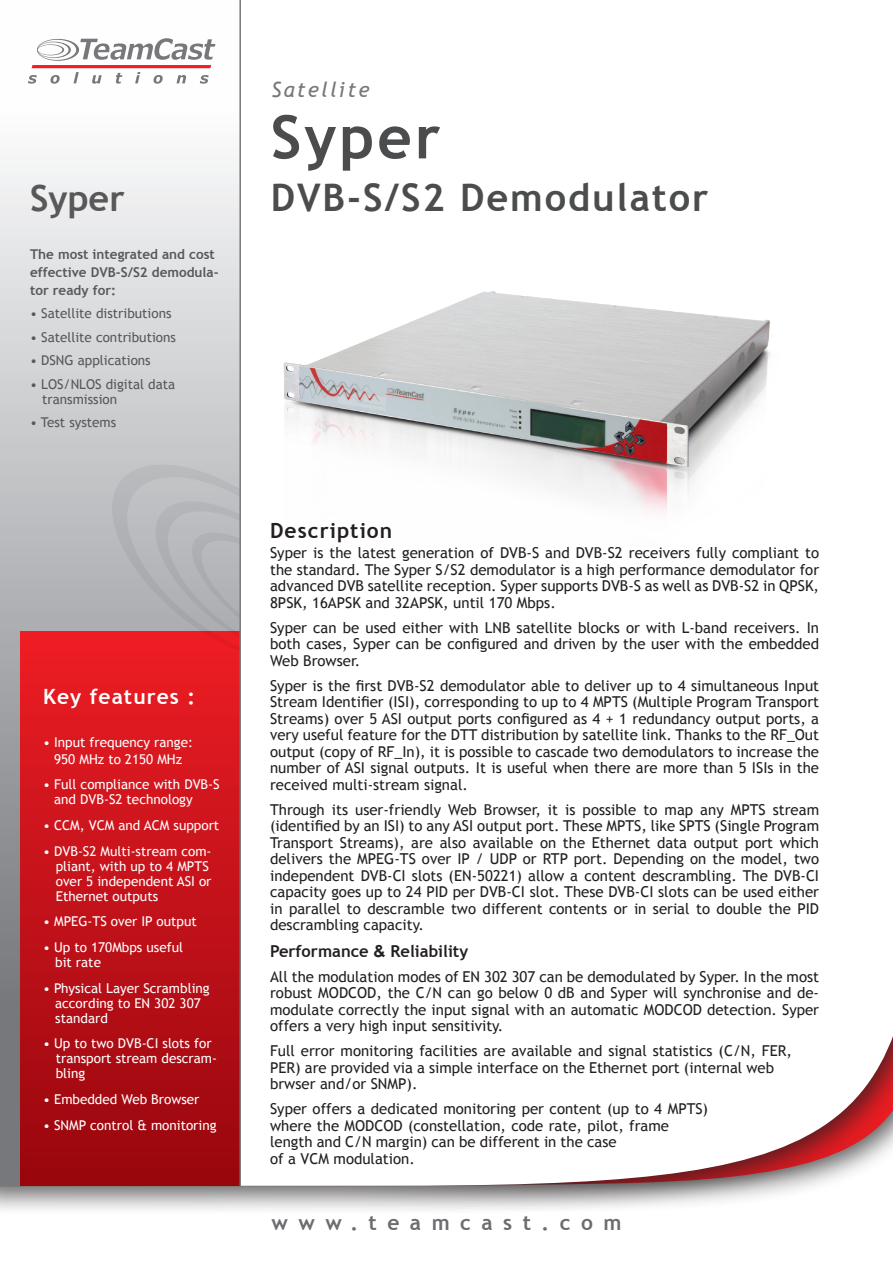
<style>
.page{position:relative;width:893px;height:1263px;background:#fff}
.page>*{position:absolute;margin:0;border:0;box-sizing:border-box;transform-origin:0 0}
.t1{font:700 60px "Trebuchet MS";letter-spacing:.05em;color:#4b4c4d}
.t2{font:700 38.1px "Trebuchet MS";letter-spacing:.05em;color:#4b4c4d}
.t3{font:700 36px "Trebuchet MS";color:#57585a}
.t4{font:700 21px "Trebuchet MS";letter-spacing:.5em;color:#6c6d70}
.t5{font:700 21px "Trebuchet MS";letter-spacing:.05em;color:#fff}
.t6{font:700 21px "Trebuchet MS";letter-spacing:.05em;color:#231f20}
.t7{font:italic 21px "Trebuchet MS";letter-spacing:.1em;color:#76787b}
.t8{font:700 16.5px "Trebuchet MS";color:#231f20}
.t9{font:15px/16.5px "Trebuchet MS";color:#231f20;text-align:justify}
.t10{font:13.5px/15px "Trebuchet MS";color:#fff}
.t11{font:13.5px/15px "Trebuchet MS";color:#57585a}
.t12{font:700 13.5px/18px "Trebuchet MS";color:#57585a}
.s1{font-family:"Arial"}
</style>
<div class="page">
<svg style="left:696px;top:1036px;width:197px;height:150px"></svg>
<div style="left:0;top:0;width:240px;height:1186px;background:linear-gradient(to bottom,#fff,#626468)"></div>
<svg style="left:0;top:1170px;width:777px;height:40px"></svg>
<img style="left:283px;top:291px;width:487px;height:223px">
<div style="left:20px;top:631px;width:220px;height:554px;background:linear-gradient(to bottom,#ee1d25,#98060d)"></div>
<svg style="left:97px;top:451px;width:142px;height:225px;background:#c1989c"></svg>
<svg style="left:28px;top:38px;width:187px;height:46px"></svg>
<hr style="left:239px;top:0;width:2px;height:1186px;background:#76787b">
<p class="t3" style="left:30px;top:175px;width:96px">Syper</p>
<p class="t12" style="left:30px;top:245px;width:190px">The most integrated and cost effective DVB-S/S2 demodula&shy;tor ready for:</p>
<p class="t11" style="left:30px;top:306px;width:143px">• Satellite distributions</p>
<p class="t11" style="left:30px;top:329px;width:147px">• Satellite contributions</p>
<p class="t11" style="left:30px;top:353px;width:122px">• DSNG applications</p>
<p class="t11" style="left:42px;top:376px;width:135px;text-indent:-12px">• LOS/NLOS digital data transmission</p>
<p class="t11" style="left:30px;top:415px;width:88px">• Test systems</p>
<p class="t5" style="left:43px;top:683px;width:154px">Key features :</p>
<p class="t10" style="left:43px;top:734px;width:151px;line-height:16.5px;text-align:center">• Input frequency range:<br>950 MHz to 2150 MHz</p>
<p class="t10" style="left:54px;top:777px;width:167px;text-indent:-11px">• Full compliance with DVB-S and DVB-S2 technology</p>
<p class="t10" style="left:43px;top:818px;width:178px">• CCM, VCM and ACM support</p>
<p class="t10" style="left:56px;top:844px;width:157px;text-indent:-13px">• DVB-S2 Multi-stream com&shy;pliant, with up to 4 MPTS over 5 independent ASI or<br>Ethernet outputs</p>
<p class="t10" style="left:43px;top:914px;width:155px">• MPEG-TS over IP output</p>
<p class="t10" style="left:55px;top:940px;width:129px;text-indent:-12px">• Up to 170Mbps useful bit rate</p>
<p class="t10" style="left:55px;top:980px;width:156px;text-indent:-12px">• Physical Layer Scrambling according to EN 302 307 standard</p>
<p class="t10" style="left:56px;top:1036px;width:163px;text-indent:-13px">• Up to two DVB-CI slots for transport stream descram&shy;bling</p>
<p class="t10" style="left:43px;top:1092px;width:158px">• Embedded Web Browser</p>
<p class="t10" style="left:43px;top:1117px;width:175px">• SNMP control &amp; monitoring</p>
<p class="t7" style="left:272px;top:77px;width:100px">Satellite</p>
<p class="t1" style="left:271px;top:100px;width:171px">Syper</p>
<p class="t2" style="left:271px;top:174px;width:439px">DVB-S/S2 Demodulator</p>
<p class="t6" style="left:270px;top:517px;width:124px">Description</p>
<p class="t9" style="left:270px;top:545px;width:551px">Syper is the latest generation of DVB-S and DVB-S2 receivers fully compliant to the standard. The Syper S/S2 demodulator is a high performance demodulator for advanced DVB satellite reception. Syper supports DVB-S as well as DVB-S2 in QPSK, 8PSK, 16APSK and 32APSK, until 170 Mbps.</p>
<p class="t9" style="left:270px;top:619px;width:550px">Syper can be used either with LNB satellite blocks or with L-band receivers. In both cases, Syper can be configured and driven by the user with the embedded Web Browser.</p>
<p class="t9" style="left:270px;top:677px;width:551px">Syper is the first DVB-S2 demodulator able to deliver up to 4 simultaneous Input Stream Identifier (ISI), corresponding to up to 4 MPTS (Multiple Program Transport Streams) over 5 ASI output ports configured as 4 + 1 redundancy output ports, a very useful feature for the DTT distribution by satellite link. Thanks to the RF_Out output (copy of RF_In), it is possible to cascade two demodulators to increase the number of ASI signal outputs. It is useful when there are more than 5 ISIs in the received multi-stream signal.</p>
<p class="t9" style="left:270px;top:801px;width:551px">Through its user-friendly Web Browser, it is possible to map any MPTS stream (identified by an ISI) to any ASI output port. These MPTS, like SPTS (Single Program Transport Streams), are also available on the Ethernet data output port which delivers the MPEG-TS over IP / UDP or RTP port. Depending on the model, two independent DVB-CI slots (EN-50221) allow a content descrambling. The DVB-CI capacity goes up to 24 PID per DVB-CI slot. These DVB-CI slots can be used either in parallel to descramble two different contents or in serial to double the PID descrambling capacity.</p>
<p class="t8" style="left:270px;top:941px;width:200px">Performance <span class="s1">&amp;</span> Reliability</p>
<p class="t9" style="left:270px;top:968px;width:550px">All the modulation modes of EN 302 307 can be demodulated by Syper. In the most robust MODCOD, the C/N can go below 0 dB and Syper will synchronise and de&shy;modulate correctly the input signal with an automatic MODCOD detection. Syper offers a very high input sensitivity.</p>
<p class="t9" style="left:270px;top:1043px;width:523px;text-align:left">Full error monitoring facilities are available and signal statistics (C/N, FER,<br>PER) are provided via a simple interface on the Ethernet port (internal web brwser and/or SNMP).</p>
<p class="t9" style="left:270px;top:1101px;width:440px;text-align:left">Syper offers a dedicated monitoring per content (up to 4 MPTS) where the MODCOD (constellation, code rate, pilot, frame length and C/N margin) can be different in the case<br>of a VCM modulation.</p>
<p class="t4" style="left:272px;top:1210px;width:351px">www.teamcast.com</p>
</div>
